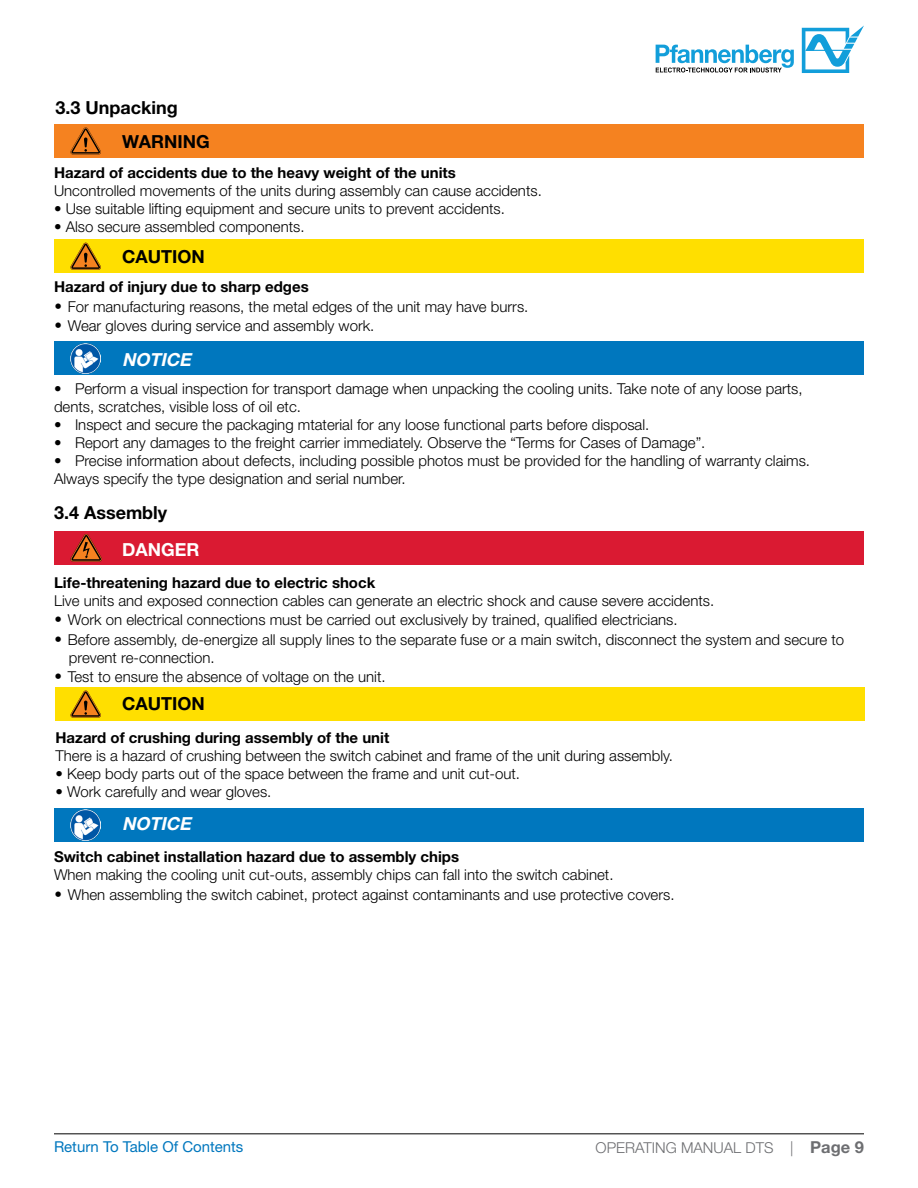
<style>
.page{position:relative;width:918px;height:1188px;background:#fff}
.page>*{position:absolute;margin:0;border:0;box-sizing:border-box;transform-origin:0 0}
.t1{font:700 18px "Helvetica Neue LT Std";color:#000}
.t2{font:italic 700 18px "Helvetica Neue LT Std";color:#fff}
.t3{font:700 18px "Helvetica Neue LT Std";color:#fff}
.t4{font:300 15px/18px "Helvetica Neue LT Std";color:#000}
.t5{font:700 15px "Helvetica Neue LT Std";color:#000}
.t6{font:300 15px "Helvetica Neue LT Std";color:#6d6e71}
.t7{font:15px "Helvetica Neue LT Std";color:#0077be}
.s1{font-family:"Arial";font-weight:900;font-size:16.5px}
.s2{font-weight:700;font-size:16.5px}
</style>
<div class="page">
<hr style="left:54px;top:1133px;width:810px;height:1px;background:#000">
<svg style="left:802px;top:26px;width:62px;height:47px"></svg>
<svg style="left:656px;top:45px;width:138px;height:28px"></svg>
<div style="left:54px;top:124px;width:810px;height:34px;background:#f58220"></div>
<svg style="left:70px;top:127px;width:31px;height:28px"></svg>
<div style="left:54px;top:341px;width:810px;height:34px;background:#0077be"></div>
<img style="left:70px;top:343px;width:31px;height:30px">
<div style="left:54px;top:239px;width:810px;height:34px;background:#ffdf00"></div>
<svg style="left:70px;top:243px;width:31px;height:27px"></svg>
<div style="left:54px;top:531px;width:810px;height:34px;background:#da1a32"></div>
<svg style="left:70px;top:534px;width:32px;height:28px"></svg>
<div style="left:56px;top:687px;width:810px;height:34px;background:#ffdf00"></div>
<svg style="left:70px;top:691px;width:31px;height:27px"></svg>
<div style="left:54px;top:808px;width:810px;height:33px;background:#0077be"></div>
<img style="left:70px;top:810px;width:31px;height:30px">
<p class="t1" style="left:56px;top:96px;width:124px">3.3 Unpacking</p>
<p class="t1" style="left:122px;top:131px;width:89px">WARNING</p>
<p class="t5" style="left:54px;top:163px;width:403px">Hazard of accidents due to the heavy weight of the units</p>
<p class="t4" style="left:54px;top:181px;width:489px">Uncontrolled movements of the units during assembly can cause accidents.</p>
<p class="t4" style="left:54px;top:199px;width:452px">• Use suitable lifting equipment and secure units to prevent accidents.</p>
<p class="t4" style="left:54px;top:217px;width:252px">• Also secure assembled components.</p>
<p class="t1" style="left:122px;top:246px;width:84px">CAUTION</p>
<p class="t5" style="left:54px;top:278px;width:256px">Hazard of injury due to sharp edges</p>
<p class="t4" style="left:54px;top:297px;width:476px"><span class="s1">•</span> For manufacturing reasons, the metal edges of the unit may have burrs.</p>
<p class="t4" style="left:54px;top:317px;width:322px"><span class="s1">•</span> Wear gloves during service and assembly work.</p>
<p class="t2" style="left:122px;top:348px;width:75px">NOTICE</p>
<p class="t4" style="left:54px;top:380px;width:750px">• Perform a visual inspection for transport damage when unpacking the cooling units. Take note of any loose parts, dents, scratches, visible loss of oil etc.</p>
<p class="t4" style="left:54px;top:416px;width:597px">• Inspect and secure the packaging mtaterial for any loose functional parts before disposal.</p>
<p class="t4" style="left:54px;top:434px;width:653px">• Report any damages to the freight carrier immediately. Observe the “Terms for Cases of Damage”.</p>
<p class="t4" style="left:54px;top:452px;width:758px">• Precise information about defects, including possible photos must be provided for the handling of warranty claims.<br>Always specify the type designation and serial number.</p>
<p class="t1" style="left:54px;top:501px;width:115px">3.4 Assembly</p>
<p class="t3" style="left:122px;top:538px;width:79px">DANGER</p>
<p class="t5" style="left:54px;top:573px;width:323px">Life-threatening hazard due to electric shock</p>
<p class="t4" style="left:54px;top:591px;width:662px">Live units and exposed connection cables can generate an electric shock and cause severe accidents.</p>
<p class="t4" style="left:54px;top:610px;width:625px"><span class="s1">•</span> Work on electrical connections must be carried out exclusively by trained, qualified electricians.</p>
<p class="t4" style="left:69px;top:630px;width:777px;text-indent:-15px"><span class="s1">•</span> Before assembly, de-energize all supply lines to the separate fuse or a main switch, disconnect the system and secure to prevent re-connection.</p>
<p class="t4" style="left:54px;top:667px;width:333px"><span class="s1">•</span> Test to ensure the absence of voltage on the unit.</p>
<p class="t1" style="left:122px;top:693px;width:84px">CAUTION</p>
<p class="t5" style="left:56px;top:729px;width:335px">Hazard of crushing during assembly of the unit</p>
<p class="t4" style="left:56px;top:746px;width:619px">There is a hazard of crushing between the switch cabinet and frame of the unit during assembly.</p>
<p class="t4" style="left:56px;top:764px;width:466px">• Keep body parts out of the space between the frame and unit cut-out.</p>
<p class="t4" style="left:56px;top:782px;width:217px">• Work carefully and wear gloves.</p>
<p class="t2" style="left:122px;top:812px;width:75px">NOTICE</p>
<p class="t5" style="left:54px;top:848px;width:407px">Switch cabinet installation hazard due to assembly chips</p>
<p class="t4" style="left:54px;top:866px;width:561px">When making the cooling unit cut-outs, assembly chips can fall into the switch cabinet.</p>
<p class="t4" style="left:54px;top:885px;width:622px"><span class="s1">•</span> When assembling the switch cabinet, protect against contaminants and use protective covers.</p>
<p class="t7" style="left:54px;top:1138px;width:191px">Return To Table Of Contents</p>
<p class="t6" style="left:596px;top:1138px;width:270px">OPERATING MANUAL DTS | <span class="s2">Page 9</span></p>
</div>
